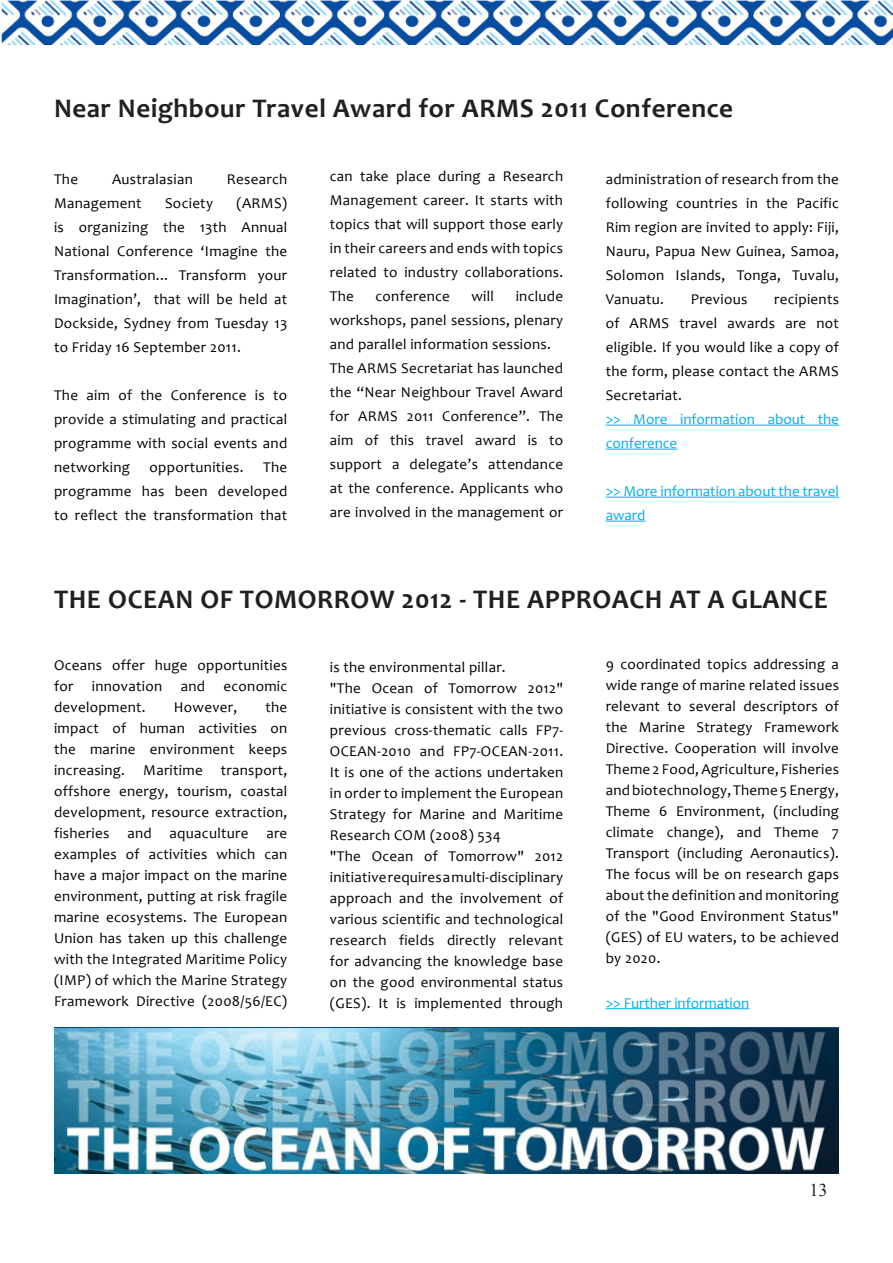
<style>
.page{position:relative;width:893px;height:1263px;background:#fff}
.page>*{position:absolute;margin:0;border:0;box-sizing:border-box;transform-origin:0 0}
.t1{font:700 27px "Candara";letter-spacing:.02em;color:#231f20}
.t2{font:18px "Times New Roman";color:#231f20}
.t3{font:15px/21px "Candara";letter-spacing:.02em;color:#000;text-align:justify}
.t4{font:15px/24px "Candara";color:#00aeef}
</style>
<div class="page">
<img style="left:1px;top:0;width:892px;height:44px">
<hr style="left:606px;top:425px;width:233px;height:1px;background:#00aeef">
<hr style="left:606px;top:449px;width:71px;height:1px;background:#00aeef">
<hr style="left:606px;top:497px;width:233px;height:1px;background:#00aeef">
<hr style="left:606px;top:521px;width:39px;height:1px;background:#00aeef">
<hr style="left:606px;top:1008px;width:143px;height:1px;background:#00aeef">
<img style="left:54px;top:1028px;width:785px;height:146px">
<h1 class="t1" style="left:54px;top:92px;width:681px">Near Neighbour Travel Award for ARMS 2011 Conference</h1>
<p class="t3" style="left:54px;top:168px;width:26px">The</p>
<p class="t3" style="left:112px;top:168px;width:82px">Australasian</p>
<p class="t3" style="left:227px;top:168px;width:62px">Research</p>
<p class="t3" style="left:54px;top:192px;width:89px">Management</p>
<p class="t3" style="left:165px;top:192px;width:49px">Society</p>
<p class="t3" style="left:54px;top:191px;width:235px;line-height:24px;text-indent:182px">(ARMS) is organizing the 13th Annual National Conference ‘Imagine the Transformation... Transform your Imagination’, that will be held at Dockside, Sydney from Tuesday 13 to Friday 16 September 2011.</p>
<p class="t3" style="left:54px;top:383px;width:235px;line-height:24px">The aim of the Conference is to provide a stimulating and practical programme with social events and networking</p>
<p class="t3" style="left:54px;top:455px;width:235px;line-height:24px;text-indent:209px">The programme has been developed to reflect the transformation that</p>
<p class="t3" style="left:150px;top:456px;width:95px">opportunities.</p>
<p class="t3" style="left:330px;top:164px;width:235px;line-height:24px">can take place during a Research Management career. It starts with topics that will support those early in their careers and ends with topics related to industry collaborations.<br>The</p>
<p class="t3" style="left:375px;top:286px;width:76px">conference</p>
<p class="t3" style="left:471px;top:286px;width:24px">will</p>
<p class="t3" style="left:330px;top:284px;width:235px;line-height:24px;text-align:left;text-indent:186px">include workshops, panel sessions, plenary and parallel information sessions.<br>The ARMS Secretariat has launched the “Near Neighbour Travel Award for ARMS 2011 Conference”. The aim of this travel award is to support a delegate’s attendance at the conference. Applicants who are involved in the management or</p>
<p class="t3" style="left:606px;top:167px;width:235px;line-height:24px">administration of research from the following countries in the Pacific Rim region are invited to apply: Fiji, Nauru, Papua New Guinea, Samoa, Solomon Islands, Tonga, Tuvalu, Vanuatu.</p>
<p class="t3" style="left:606px;top:287px;width:235px;line-height:24px;text-indent:168px">recipients of ARMS travel awards are not eligible. If you would like a copy of the form, please contact the ARMS Secretariat.</p>
<p class="t4" style="left:606px;top:407px;width:235px">&gt;&gt; More information about the conference</p>
<p class="t4" style="left:606px;top:479px;width:235px">&gt;&gt; More information about the travel award</p>
<p class="t3" style="left:691px;top:289px;width:58px">Previous</p>
<h1 class="t1" style="left:54px;top:583px;width:776px">THE OCEAN OF TOMORROW 2012 - THE APPROACH AT A GLANCE</h1>
<p class="t3" style="left:54px;top:655px;width:235px">Oceans offer huge opportunities for innovation and economic development.</p>
<p class="t3" style="left:54px;top:697px;width:235px;text-indent:211px">the impact of human activities on the marine environment keeps increasing. Maritime transport, offshore energy, tourism, coastal development, resource extraction, fisheries and aquaculture are examples of activities which can have a major impact on the marine environment, putting at risk fragile marine ecosystems. The European Union has taken up this challenge with the Integrated Maritime Policy (IMP) of which the Marine Strategy Framework Directive (2008/56/EC)</p>
<p class="t3" style="left:174px;top:697px;width:65px">However,</p>
<p class="t3" style="left:330px;top:656px;width:235px;text-align:left">is the environmental pillar.<br>"The Ocean of Tomorrow 2012" initiative is consistent with the two previous cross-thematic calls FP7- OCEAN-2010 and FP7-OCEAN-2011.<br>It is one of the actions undertaken in order to implement the European Strategy for Marine and Maritime Research COM (2008) 534<br>"The Ocean of Tomorrow" 2012 initiative requires a multi-disciplinary approach and the involvement of various scientific and technological research fields directly relevant for advancing the knowledge base on the good environmental status (GES). It is implemented through</p>
<p class="t3" style="left:606px;top:653px;width:235px">9 coordinated topics addressing a wide range of marine related issues relevant to several descriptors of the Marine Strategy Framework Directive. Cooperation will involve Theme 2 Food, Agriculture, Fisheries and biotechnology, Theme 5 Energy, Theme 6 Environment, (including climate change), and Theme 7<br>Transport (including Aeronautics).<br>The focus will be on research gaps about the definition and monitoring of the "Good Environment Status" (GES) of EU waters, to be achieved by 2020.</p>
<p class="t4" style="left:606px;top:991px;width:145px">&gt;&gt; Further information</p>
<p class="t2" style="left:809px;top:1178px;width:19px">13</p>
</div>
